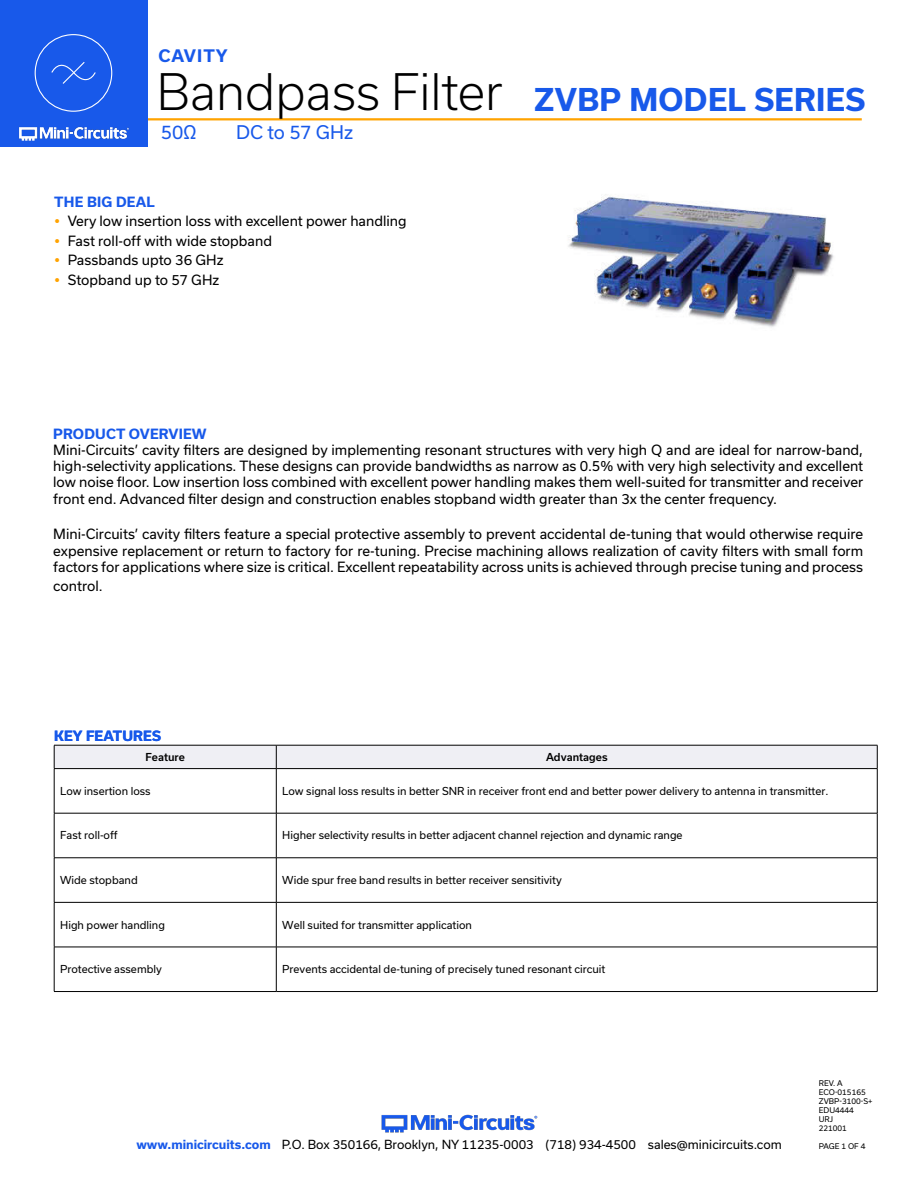
<style>
.page{position:relative;width:918px;height:1188px;background:#fff}
.page>*{position:absolute;margin:0;border:0;box-sizing:border-box;transform-origin:0 0}
.Main_Title{font:300 48px "Usual";color:#000}
.Model_Number{font:700 30px "Usual";letter-spacing:.015em;color:#1859ea}
.Frequency{font:18px "Usual";color:#1859ea}
.Eyebrow{font:700 16.5px "Usual";letter-spacing:.065em;color:#1859ea}
.Regular_Copy{font:13.5px/16.2px "Usual";color:#000;text-align:justify}
.Blue_Headers{font:700 13.5px "Usual";letter-spacing:.015em;color:#1859ea}
.t1{font:12px "Usual";color:#000}
.Table_Body_Left_Just{font:10.5px "Usual";color:#000}
.Table_Header_Center{font:500 10.5px "Usual";color:#000}
.Revision{font:7.5px "Usual";color:#000}
.s1{font-weight:700;color:#1859ea}
</style>
<div class="page">
<hr style="left:917px;top:0;width:1px;height:147px;background:#1859ea">
<div style="left:54px;top:745px;width:824px;height:24px;background:#efeff4"></div>
<hr style="left:54px;top:768px;width:222px;height:1px;background:#000">
<hr style="left:54px;top:769px;width:1px;height:44px;background:#000">
<hr style="left:276px;top:768px;width:601px;height:1px;background:#000">
<hr style="left:276px;top:769px;width:1px;height:44px;background:#000">
<hr style="left:877px;top:769px;width:1px;height:44px;background:#000">
<hr style="left:54px;top:813px;width:222px;height:1px;background:#000">
<hr style="left:54px;top:813px;width:1px;height:45px;background:#000">
<hr style="left:276px;top:813px;width:601px;height:1px;background:#000">
<hr style="left:276px;top:813px;width:1px;height:45px;background:#000">
<hr style="left:877px;top:813px;width:1px;height:45px;background:#000">
<hr style="left:54px;top:858px;width:222px;height:1px;background:#000">
<hr style="left:54px;top:858px;width:1px;height:44px;background:#000">
<hr style="left:276px;top:858px;width:601px;height:1px;background:#000">
<hr style="left:276px;top:858px;width:1px;height:44px;background:#000">
<hr style="left:877px;top:858px;width:1px;height:44px;background:#000">
<hr style="left:54px;top:902px;width:222px;height:1px;background:#000">
<hr style="left:54px;top:903px;width:1px;height:44px;background:#000">
<hr style="left:276px;top:902px;width:601px;height:1px;background:#000">
<hr style="left:276px;top:903px;width:1px;height:44px;background:#000">
<hr style="left:877px;top:903px;width:1px;height:44px;background:#000">
<hr style="left:54px;top:947px;width:222px;height:1px;background:#000">
<hr style="left:54px;top:947px;width:1px;height:44px;background:#000">
<hr style="left:276px;top:947px;width:601px;height:1px;background:#000">
<hr style="left:276px;top:947px;width:1px;height:44px;background:#000">
<hr style="left:877px;top:947px;width:1px;height:44px;background:#000">
<hr style="left:54px;top:991px;width:222px;height:1px;background:#000">
<hr style="left:276px;top:991px;width:601px;height:1px;background:#000">
<hr style="left:129px;top:118px;width:733px;height:2px;background:#ffa300">
<div style="left:0;top:0;width:147px;height:146px;background:#1859ea"></div>
<img style="left:19px;top:126px;width:110px;height:15px">
<div style="left:35px;top:34px;width:77px;height:78px;border:1px solid #fff;border-radius:50%"></div>
<svg style="left:51px;top:62px;width:45px;height:22px"></svg>
<img style="left:381px;top:1114px;width:157px;height:19px">
<img style="left:568px;top:194px;width:266px;height:133px">
<p class="Eyebrow" style="left:158px;top:46px;width:71px">CAVITY</p>
<p class="Main_Title" style="left:157px;top:64px;width:348px">Bandpass Filter</p>
<p class="Frequency" style="left:161px;top:122px;width:37px">50Ω</p>
<p class="Frequency" style="left:236px;top:122px;width:119px">DC to 57 GHz</p>
<p class="Blue_Headers" style="left:54px;top:194px;width:102px">THE BIG DEAL</p>
<p class="Regular_Copy" style="left:68px;top:213px;width:340px">Very low insertion loss with excellent power handling</p>
<p class="Regular_Copy" style="left:68px;top:233px;width:206px">Fast roll-off with wide stopband</p>
<p class="Regular_Copy" style="left:68px;top:252px;width:157px">Passbands upto 36 GHz</p>
<p class="Regular_Copy" style="left:68px;top:272px;width:153px">Stopband up to 57 GHz</p>
<p class="Model_Number" style="left:534px;top:82px;width:333px">ZVBP MODEL SERIES</p>
<p class="Blue_Headers" style="left:53px;top:426px;width:155px">PRODUCT OVERVIEW</p>
<p class="Regular_Copy" style="left:53px;top:442px;width:812px">Mini-Circuits’ cavity filters are designed by implementing resonant structures with very high Q and are ideal for narrow-band, high-selectivity applications. These designs can provide bandwidths as narrow as 0.5% with very high selectivity and excellent low noise floor. Low insertion loss combined with excellent power handling makes them well-suited for transmitter and receiver front end. Advanced filter design and construction enables stopband width greater than 3x the center frequency.</p>
<p class="Regular_Copy" style="left:53px;top:526px;width:812px">Mini-Circuits’ cavity filters feature a special protective assembly to prevent accidental de-tuning that would otherwise require expensive replacement or return to factory for re-tuning. Precise machining allows realization of cavity filters with small form factors for applications where size is critical. Excellent repeatability across units is achieved through precise tuning and process</p>
<p class="Regular_Copy" style="left:53px;top:578px;width:51px">control.</p>
<p class="Blue_Headers" style="left:54px;top:728px;width:108px">KEY FEATURES</p>
<p class="Table_Header_Center" style="left:145px;top:751px;width:41px">Feature</p>
<p class="Table_Header_Center" style="left:546px;top:751px;width:63px">Advantages</p>
<p class="Table_Body_Left_Just" style="left:60px;top:785px;width:92px">Low insertion loss</p>
<p class="Table_Body_Left_Just" style="left:282px;top:785px;width:548px">Low signal loss results in better SNR in receiver front end and better power delivery to antenna in transmitter.</p>
<p class="Table_Body_Left_Just" style="left:60px;top:829px;width:59px">Fast roll-off</p>
<p class="Table_Body_Left_Just" style="left:282px;top:829px;width:402px">Higher selectivity results in better adjacent channel rejection and dynamic range</p>
<p class="Table_Body_Left_Just" style="left:60px;top:874px;width:79px">Wide stopband</p>
<p class="Table_Body_Left_Just" style="left:282px;top:874px;width:281px">Wide spur free band results in better receiver sensitivity</p>
<p class="Table_Body_Left_Just" style="left:60px;top:919px;width:106px">High power handling</p>
<p class="Table_Body_Left_Just" style="left:282px;top:919px;width:191px">Well suited for transmitter application</p>
<p class="Table_Body_Left_Just" style="left:60px;top:963px;width:103px">Protective assembly</p>
<p class="Table_Body_Left_Just" style="left:282px;top:963px;width:325px">Prevents accidental de-tuning of precisely tuned resonant circuit</p>
<p class="Revision" style="left:819px;top:1079px;width:26px">REV. A</p>
<p class="Revision" style="left:819px;top:1088px;width:49px">ECO-015165</p>
<p class="Revision" style="left:819px;top:1097px;width:55px">ZVBP-3100-S+</p>
<p class="Revision" style="left:819px;top:1106px;width:37px">EDU4444</p>
<p class="Revision" style="left:819px;top:1115px;width:16px">URJ</p>
<p class="Revision" style="left:819px;top:1124px;width:30px">221001</p>
<p class="t1" style="left:136px;top:1137px;width:647px"><span class="s1">www.minicircuits.com</span> P.O. Box 350166, Brooklyn, NY 11235-0003 (718) 934-4500 sales@minicircuits.com</p>
<p class="Revision" style="left:819px;top:1142px;width:48px">PAGE 1 OF 4</p>
</div>
